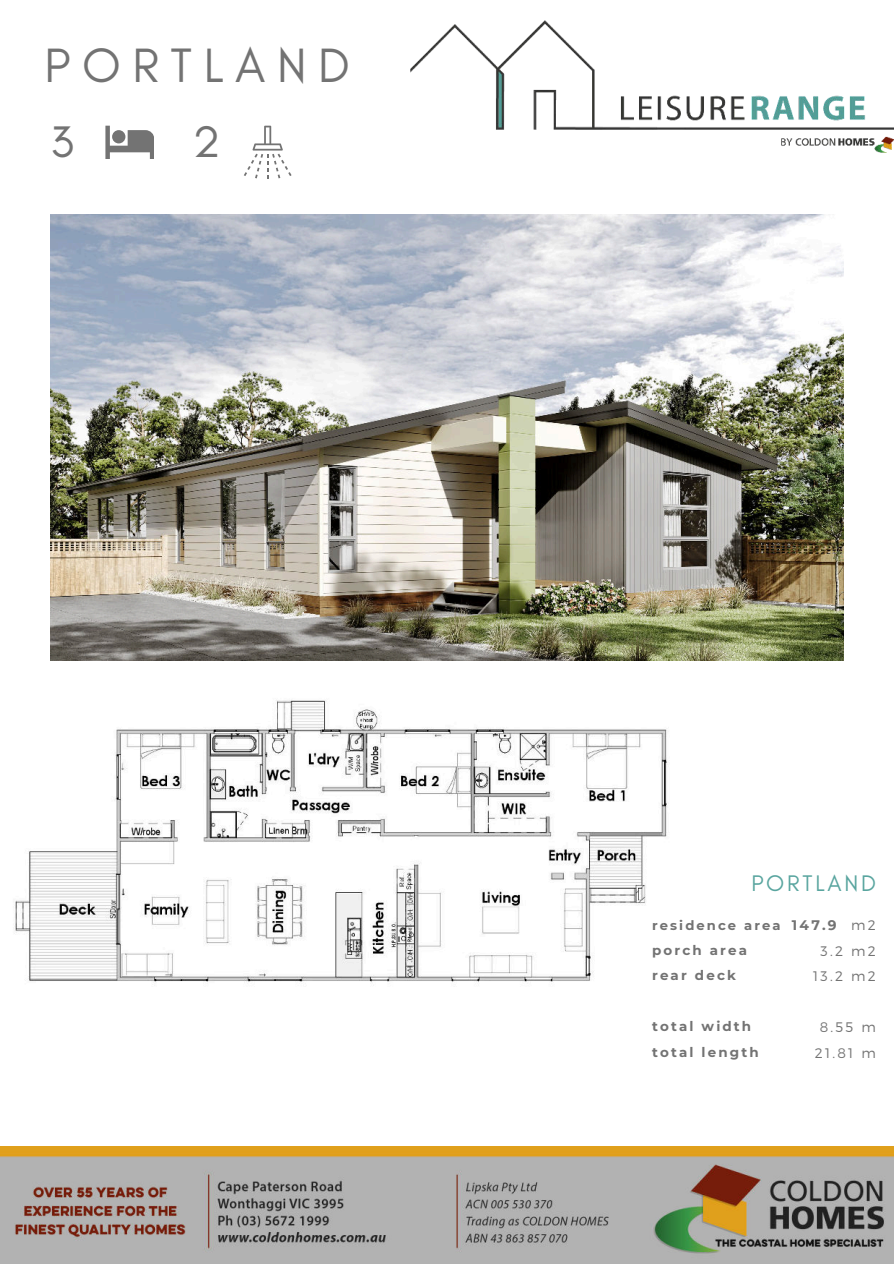
<style>
.page{position:relative;width:894px;height:1264px;background:#fff}
.page>*{position:absolute;margin:0;border:0;box-sizing:border-box;transform-origin:0 0}
.t1{font:49.05px "Glacial Indifference";letter-spacing:.235em;color:#737373}
.t2{font:45px "Glacial Indifference";color:#737373}
.t3{font:22.95px "Glacial Indifference";letter-spacing:.12em;color:#59a59f}
.t4{font:300 13.8px/25.5px "Montserrat";letter-spacing:.16em;color:#737373;text-align:right}
.t5{font:700 13.35px/26px "Montserrat";letter-spacing:.16em;color:#737373}
.t6{font:700 13.05px "Montserrat";letter-spacing:.16em;color:#737373}
.s1{font-weight:700}
</style>
<div class="page">
<img style="left:51px;top:215px;width:792px;height:445px">
<img style="left:410px;top:20px;width:483px;height:133px">
<svg style="left:105px;top:126px;width:49px;height:33px"></svg>
<svg style="left:244px;top:126px;width:47px;height:52px"></svg>
<img style="left:0;top:1146px;width:893px;height:117px">
<img style="left:15px;top:700px;width:653px;height:283px">
<h1 class="t1" style="left:45px;top:38px;width:307px">PORTLAND</h1>
<h2 class="t2" style="left:51px;top:117px;width:25px">3</h2>
<h2 class="t2" style="left:193px;top:117px;width:29px">2</h2>
<h3 class="t3" style="left:751px;top:870px;width:126px">PORTLAND</h3>
<p class="t6" style="left:652px;top:915px;width:130px">residence area</p>
<p class="t5" style="left:652px;top:936px;width:96px">porch area rear deck</p>
<p class="t4" style="left:791px;top:912px;width:85px"><span class="s1">147.9</span> m2<br>3.2 m2<br>13.2 m2</p>
<p class="t5" style="left:652px;top:1013px;width:108px">total width total length</p>
<p class="t4" style="left:814px;top:1014px;width:63px;text-align:center">8.55 m<br>21.81 m</p>
</div>
